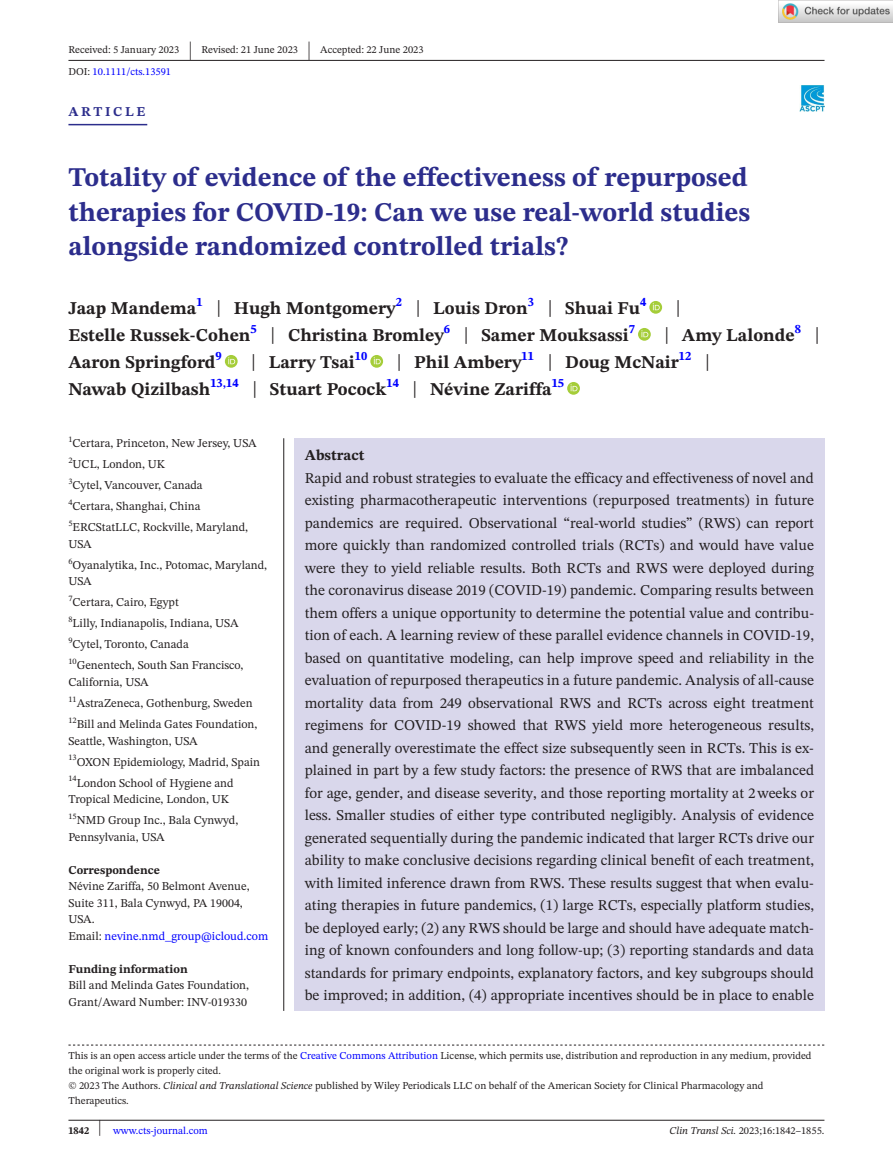
<style>
.page{position:relative;width:893px;height:1174px;background:#fff}
.page>*{position:absolute;margin:0;border:0;box-sizing:border-box;transform-origin:0 0}
.t1{font:700 27px/34.5px "STIX Two Text";color:#2c2d8c;text-align:justify}
.t2{font:25.65px "STIX Two Text";color:#231f20;scale:.49 1}
.t3{font:23.4px "STIX Two Text";color:#231f20;scale:.77 1}
.t4{font:700 18px/27px "STIX Two Text";color:#231f20}
.t5{font:15px/22.5px "STIX Two Text";color:#231f20;text-align:justify}
.t6{font:700 15px "STIX Two Text";color:#231f20}
.t7{font:700 13.5px "STIX Two Text";letter-spacing:.2em;color:#2c2d8c}
.t8{font:12px/21px "STIX Two Text";color:#231f20}
.t9{font:700 12px "STIX Two Text";color:#231f20}
.t10{font:10.5px/15px "STIX Two Text";color:#231f20}
.t11{font:10.5px "STIX Two Text";color:#00f}
.t12{font:8.4px "STIX Two Text";color:#231f20}
.s1{color:#231f20}
.s2{font-weight:400;font-size:23.4px}
.s3{color:#00f}
.s4{font-style:italic}
.s5{font-weight:700;color:#231f20}
.s6{font-size:22.2px;color:#231f20}
</style>
<div class="page">
<hr style="left:68px;top:1119px;width:756px;height:1px;background:#231f20">
<img style="left:799px;top:85px;width:25px;height:26px">
<hr style="left:68px;top:60px;width:756px;height:1px;background:#231f20">
<hr style="left:68px;top:124px;width:79px;height:1px;background:#2c2d8c">
<svg style="left:649px;top:301px;width:13px;height:13px"></svg>
<svg style="left:653px;top:303px;width:7px;height:7px"></svg>
<svg style="left:638px;top:328px;width:13px;height:13px"></svg>
<svg style="left:641px;top:330px;width:7px;height:7px"></svg>
<svg style="left:225px;top:355px;width:13px;height:13px"></svg>
<svg style="left:228px;top:357px;width:7px;height:7px"></svg>
<svg style="left:370px;top:355px;width:13px;height:13px"></svg>
<svg style="left:374px;top:357px;width:7px;height:7px"></svg>
<svg style="left:567px;top:382px;width:13px;height:13px"></svg>
<svg style="left:571px;top:384px;width:6px;height:7px"></svg>
<svg style="left:68px;top:1044px;width:756px;height:1px"></svg>
<div style="left:294px;top:438px;width:530px;height:573px;background:#d9d7eb"></div>
<hr style="left:283px;top:438px;width:1px;height:573px;background:#231f20">
<img style="left:779px;top:0;width:114px;height:23px">
<p class="t10" style="left:68px;top:42px;width:112px">Received: 5 January 2023</p>
<h2 class="t2" style="left:189px;top:32px;width:8px">|</h2>
<p class="t10" style="left:202px;top:42px;width:98px">Revised: 21 June 2023</p>
<h2 class="t2" style="left:307px;top:32px;width:8px">|</h2>
<p class="t10" style="left:320px;top:42px;width:105px">Accepted: 22 June 2023</p>
<p class="t11" style="left:68px;top:64px;width:104px"><span class="s1">DOI:</span> 10.1111/cts.13591</p>
<p class="t7" style="left:68px;top:101px;width:79px">ARTICLE</p>
<h1 class="t1" style="left:68px;top:161px;width:683px">Totality of evidence of the effectiveness of repurposed therapies for COVID-19: Can we use real-world studies alongside randomized controlled trials?</h1>
<p class="t4" style="left:68px;top:295px;width:579px">Jaap Mandema<sup>1</sup> <span class="s2">|</span> Hugh Montgomery<sup>2</sup> <span class="s2">|</span> Louis Dron<sup>3</sup> <span class="s2">|</span> Shuai Fu<sup>4</sup></p>
<h3 class="t3" style="left:676px;top:291px;width:8px">|</h3>
<p class="t4" style="left:68px;top:322px;width:568px">Estelle Russek-Cohen<sup>5</sup> <span class="s2">|</span> Christina Bromley<sup>6</sup> <span class="s2">|</span> Samer Mouksassi<sup>7</sup></p>
<p class="t4" style="left:664px;top:322px;width:157px"><span class="s2">|</span> Amy Lalonde<sup>8</sup> <span class="s2">|</span></p>
<p class="t4" style="left:68px;top:349px;width:155px">Aaron Springford<sup>9</sup></p>
<p class="t4" style="left:251px;top:349px;width:118px"><span class="s2">|</span> Larry Tsai<sup>10</sup></p>
<p class="t4" style="left:68px;top:349px;width:643px;text-indent:328px"><span class="s2">|</span> Phil Ambery<sup>11</sup> <span class="s2">|</span> Doug McNair<sup>12</sup> <span class="s2">|<br></span>Nawab Qizilbash<sup>13,14</sup> <span class="s2">|</span> Stuart Pocock<sup>14</sup> <span class="s2">|</span> Névine Zariffa<sup>15</sup></p>
<p class="t8" style="left:68px;top:433px;width:190px"><sup>1</sup>Certara, Princeton, New Jersey, USA<br><sup>2</sup>UCL, London, UK<br><sup>3</sup>Cytel, Vancouver, Canada<br><sup>4</sup>Certara, Shanghai, China<br><sup>5</sup>ERCStatLLC, Rockville, Maryland,</p>
<p class="t8" style="left:68px;top:533px;width:200px">USA<br><sup>6</sup>Oyanalytika, Inc., Potomac, Maryland,</p>
<p class="t8" style="left:68px;top:571px;width:177px">USA<br><sup>7</sup>Certara, Cairo, Egypt<br><sup>8</sup>Lilly, Indianapolis, Indiana, USA<br><sup>9</sup>Cytel, Toronto, Canada<br><sup>10</sup>Genentech, South San Francisco,</p>
<p class="t8" style="left:68px;top:671px;width:190px">California, USA<br><sup>11</sup>AstraZeneca, Gothenburg, Sweden<br><sup>12</sup>Bill and Melinda Gates Foundation,</p>
<p class="t8" style="left:68px;top:730px;width:193px">Seattle, Washington, USA<br><sup>13</sup>OXON Epidemiology, Madrid, Spain<br><sup>14</sup>London School of Hygiene and</p>
<p class="t8" style="left:68px;top:788px;width:162px">Tropical Medicine, London, UK</p>
<p class="t12" style="left:68px;top:810px;width:10px">15</p>
<p class="t8" style="left:68px;top:811px;width:171px;line-height:16.5px;text-indent:8px">NMD Group Inc., Bala Cynwyd,<br>Pennsylvania, USA</p>
<p class="t9" style="left:68px;top:861px;width:93px">Correspondence</p>
<p class="t8" style="left:68px;top:877px;width:201px;line-height:16.5px">Névine Zariffa, 50 Belmont Avenue,<br>Suite 311, Bala Cynwyd, PA 19004,<br>USA.<br>Email: <span class="s3">nevine.nmd_group@icloud.com</span></p>
<p class="t9" style="left:68px;top:960px;width:121px">Funding information</p>
<p class="t8" style="left:68px;top:976px;width:182px;line-height:16.5px">Bill and Melinda Gates Foundation,<br>Grant/Award Number: INV-019330</p>
<p class="t6" style="left:305px;top:444px;width:61px">Abstract</p>
<p class="t5" style="left:305px;top:466px;width:511px">Rapid and robust strategies to evaluate the efficacy and effectiveness of novel and existing pharmacotherapeutic interventions (repurposed treatments) in future pandemics are required. Observational “real-world studies” (RWS) can report more quickly than randomized controlled trials (RCTs) and would have value were they to yield reliable results. Both RCTs and RWS were deployed during the coronavirus disease 2019 (COVID-19) pandemic. Comparing results between them offers a unique opportunity to determine the potential value and contribu&shy;tion of each. A learning review of these parallel evidence channels in COVID-19, based on quantitative modeling, can help improve speed and reliability in the evaluation of repurposed therapeutics in a future pandemic. Analysis of all-cause mortality data from 249 observational RWS and RCTs across eight treatment regimens for COVID-19 showed that RWS yield more heterogeneous results, and generally overestimate the effect size subsequently seen in RCTs. This is ex&shy;plained in part by a few study factors: the presence of RWS that are imbalanced for age, gender, and disease severity, and those reporting mortality at 2weeks or less. Smaller studies of either type contributed negligibly. Analysis of evidence generated sequentially during the pandemic indicated that larger RCTs drive our ability to make conclusive decisions regarding clinical benefit of each treatment, with limited inference drawn from RWS. These results suggest that when evalu&shy;ating therapies in future pandemics, (1) large RCTs, especially platform studies, be deployed early; (2) any RWS should be large and should have adequate match&shy;ing of known confounders and long follow-up; (3) reporting standards and data standards for primary endpoints, explanatory factors, and key subgroups should be improved; in addition, (4) appropriate incentives should be in place to enable</p>
<p class="t10" style="left:68px;top:1048px;width:745px">This is an open access article under the terms of the <span class="s3">Creative Commons Attribution</span> License, which permits use, distribution and reproduction in any medium, provided the original work is properly cited.<br>© 2023 The Authors. <span class="s4">Clinical and Translational Science</span> published by Wiley Periodicals LLC on behalf of the American Society for Clinical Pharmacology and Therapeutics.</p>
<p class="t11" style="left:68px;top:1123px;width:141px"><span class="s5">1842</span> <span class="s6">|</span> www.cts-journal.com</p>
<p class="t10" style="left:670px;top:1123px;width:156px"><span class="s4">Clin Transl Sci.</span> 2023;16:1842–1855.</p>
</div>
